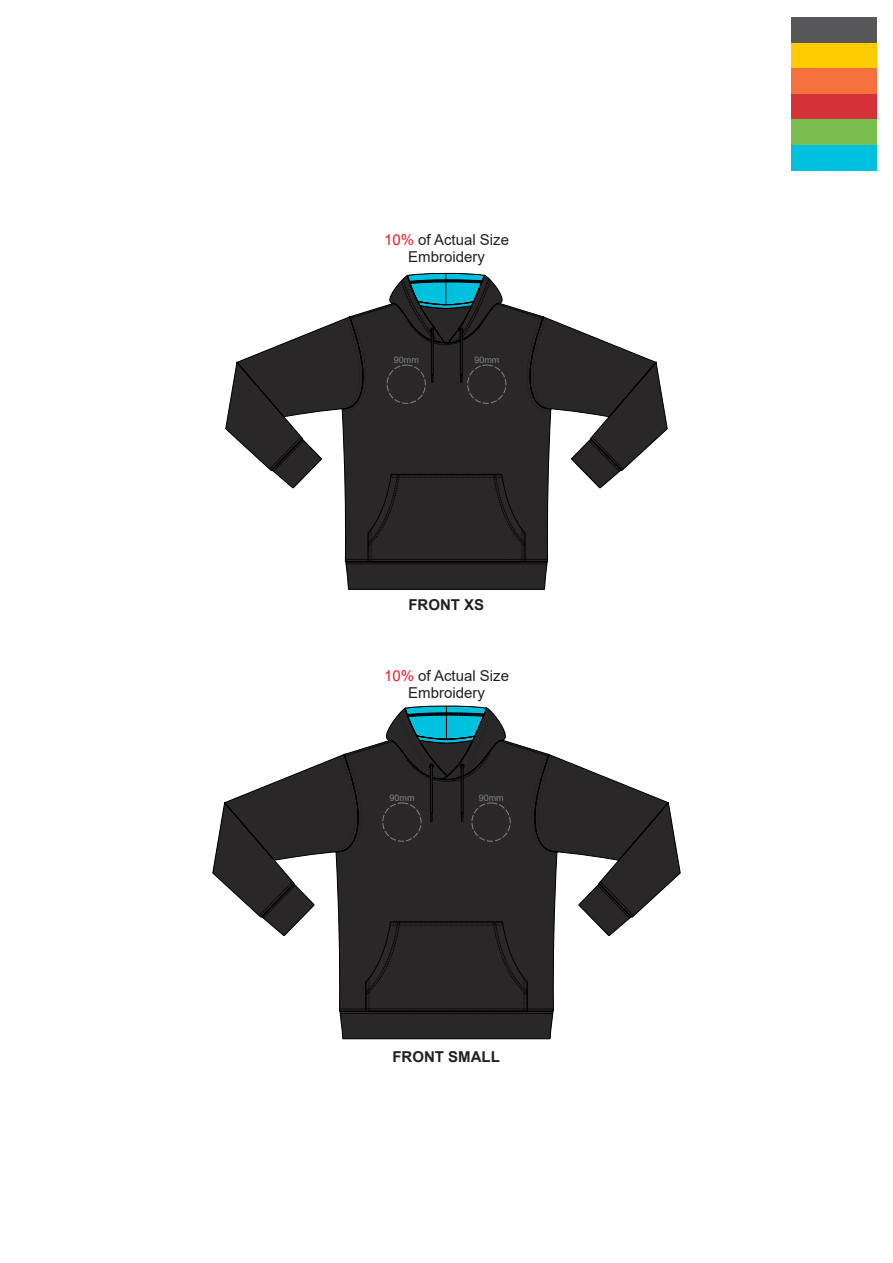
<style>
.page{position:relative;width:893px;height:1263px;background:#fff}
.page>*{position:absolute;margin:0;border:0;box-sizing:border-box;transform-origin:0 0}
.t1{font:15px/16.8px "Arial";color:#231f20;text-align:center}
.t2{font:700 15px "Arial";color:#231f20}
.t3{font:9px "Arial";color:#808285}
.s1{color:#ed1c24}
</style>
<div class="page">
<svg style="left:226px;top:273px;width:441px;height:316px"></svg>
<div style="left:387px;top:365px;width:39px;height:39px;border:1px dashed #808285;border-radius:50%"></div>
<div style="left:467px;top:365px;width:39px;height:39px;border:1px dashed #808285;border-radius:50%"></div>
<svg style="left:213px;top:706px;width:467px;height:333px"></svg>
<div style="left:382px;top:803px;width:39px;height:38px;border:1px dashed #808285;border-radius:50%"></div>
<div style="left:472px;top:803px;width:38px;height:38px;border:1px dashed #808285;border-radius:50%"></div>
<div style="left:791px;top:18px;width:85px;height:25px;background:#575658"></div>
<div style="left:791px;top:43px;width:85px;height:26px;background:#fecb00"></div>
<div style="left:791px;top:94px;width:85px;height:26px;background:#d43238"></div>
<div style="left:791px;top:120px;width:85px;height:25px;background:#79be4e"></div>
<div style="left:791px;top:145px;width:85px;height:26px;background:#00c1dd"></div>
<div style="left:791px;top:69px;width:85px;height:25px;background:#f5723d"></div>
<p class="t1" style="left:384px;top:231px;width:127px"><span class="s1">10%</span> of Actual Size<br>Embroidery</p>
<p class="t3" style="left:394px;top:354px;width:27px">90mm</p>
<p class="t3" style="left:474px;top:354px;width:27px">90mm</p>
<p class="t2" style="left:408px;top:594px;width:77px">FRONT XS</p>
<p class="t1" style="left:384px;top:667px;width:127px"><span class="s1">10%</span> of Actual Size<br>Embroidery</p>
<p class="t3" style="left:389px;top:792px;width:27px">90mm</p>
<p class="t3" style="left:479px;top:792px;width:27px">90mm</p>
<p class="t2" style="left:392px;top:1046px;width:109px">FRONT SMALL</p>
</div>
